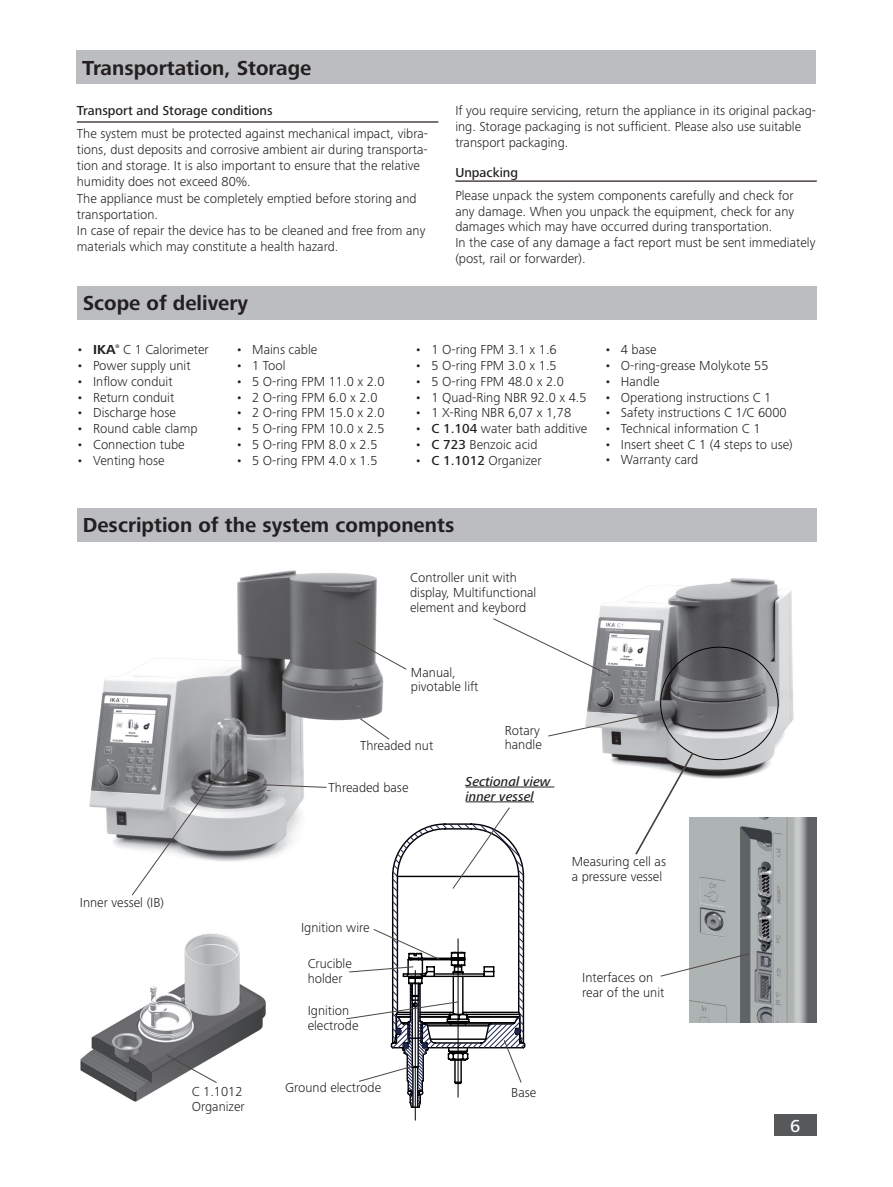
<style>
.page{position:relative;width:893px;height:1187px;background:#fff}
.page>*{position:absolute;margin:0;border:0;box-sizing:border-box;transform-origin:0 0}
.t1{font:700 21px "Frutiger Next IKA";color:#231f20}
.t2{font:500 18px "Frutiger Next IKA";color:#fff}
.t3{font:300 13.5px/16.2px "Frutiger Next IKA";color:#231f20}
.t4{font:500 13.5px "Frutiger Next IKA";color:#231f20}
.t5{font:italic 500 13.5px/14.9px "Frutiger Next IKA";color:#231f20}
.t6{font:700 13.5px "Frutiger Next IKA";color:#231f20}
.t7{font:700 5.25px "Frutiger Next IKA";color:#231f20}
.s1{font-weight:300}
.s2{font-weight:500}
</style>
<div class="page">
<div style="left:774px;top:1114px;width:42px;height:21px;background:#57585a"></div>
<img style="left:89px;top:570px;width:295px;height:291px">
<hr style="left:77px;top:121px;width:361px;height:2px;background:#4d4542">
<hr style="left:455px;top:180px;width:362px;height:2px;background:#4d4542">
<img style="left:690px;top:817px;width:127px;height:205px">
<svg style="left:660px;top:952px;width:90px;height:24px"></svg>
<img style="left:587px;top:578px;width:207px;height:201px">
<svg style="left:493px;top:617px;width:119px;height:59px"></svg>
<svg style="left:131px;top:758px;width:99px;height:138px"></svg>
<svg style="left:356px;top:641px;width:51px;height:29px"></svg>
<hr style="left:664px;top:812px;width:1px;height:312px;background:#000001">
<hr style="left:415px;top:970px;width:1px;height:150px;background:#000001">
<hr style="left:621px;top:988px;width:1px;height:109px;background:#000001">
<hr style="left:466px;top:786px;width:88px;height:1px;background:#231f20">
<hr style="left:466px;top:801px;width:68px;height:1px;background:#231f20">
<svg style="left:345px;top:806px;width:181px;height:302px"></svg>
<svg style="left:635px;top:752px;width:58px;height:102px"></svg>
<svg style="left:548px;top:712px;width:106px;height:24px"></svg>
<svg style="left:359px;top:717px;width:31px;height:23px"></svg>
<svg style="left:262px;top:784px;width:65px;height:4px"></svg>
<img style="left:80px;top:933px;width:186px;height:169px">
<svg style="left:166px;top:1054px;width:52px;height:29px"></svg>
<div style="left:76px;top:50px;width:740px;height:34px;background:#bcbdc0"></div>
<div style="left:77px;top:286px;width:739px;height:33px;background:#bcbdc0"></div>
<div style="left:77px;top:507px;width:739px;height:34px;background:#bcbdc0"></div>
<h1 class="t1" style="left:82px;top:56px;width:231px">Transportation, Storage</h1>
<p class="t4" style="left:77px;top:103px;width:197px">Transport and Storage conditions</p>
<p class="t3" style="left:77px;top:125px;width:353px">The system must be protected against mechanical impact, vibra&shy;tions, dust deposits and corrosive ambient air during transporta&shy;tion and storage. It is also important to ensure that the relative humidity does not exceed 80%.<br>The appliance must be completely emptied before storing and transportation.<br>In case of repair the device has to be cleaned and free from any materials which may constitute a health hazard.</p>
<h1 class="t1" style="left:83px;top:291px;width:167px">Scope of delivery</h1>
<p class="t3" style="left:455px;top:102px;width:362px">If you require servicing, return the appliance in its original packag&shy;ing. Storage packaging is not sufficient. Please also use suitable transport packaging.</p>
<p class="t4" style="left:455px;top:165px;width:64px">Unpacking</p>
<p class="t3" style="left:455px;top:187px;width:362px;line-height:15.8px">Please unpack the system components carefully and check for any damage. When you unpack the equipment, check for any damages which may have occurred during transportation.<br>In the case of any damage a fact report must be sent immediately (post, rail or forwarder).</p>
<p class="t6" style="left:77px;top:342px;width:40px"><span class="s1">•</span> IKA</p>
<p class="t7" style="left:116px;top:343px;width:6px">®</p>
<p class="t3" style="left:123px;top:342px;width:87px">C 1 Calorimeter</p>
<p class="t3" style="left:77px;top:357px;width:116px">• Power supply unit</p>
<p class="t3" style="left:77px;top:373px;width:97px">• Inflow conduit</p>
<p class="t3" style="left:77px;top:389px;width:99px">• Return conduit</p>
<p class="t3" style="left:77px;top:405px;width:101px">• Discharge hose</p>
<p class="t3" style="left:77px;top:420px;width:122px">• Round cable clamp</p>
<p class="t3" style="left:77px;top:436px;width:110px">• Connection tube</p>
<p class="t3" style="left:77px;top:452px;width:90px">• Venting hose</p>
<p class="t3" style="left:236px;top:342px;width:83px">• Mains cable</p>
<p class="t3" style="left:236px;top:357px;width:51px">• 1 Tool</p>
<p class="t3" style="left:236px;top:373px;width:150px">• 5 O-ring FPM 11.0 x 2.0</p>
<p class="t3" style="left:236px;top:389px;width:143px">• 2 O-ring FPM 6.0 x 2.0</p>
<p class="t3" style="left:236px;top:405px;width:150px">• 2 O-ring FPM 15.0 x 2.0</p>
<p class="t3" style="left:236px;top:420px;width:150px">• 5 O-ring FPM 10.0 x 2.5</p>
<p class="t3" style="left:236px;top:436px;width:143px">• 5 O-ring FPM 8.0 x 2.5</p>
<p class="t3" style="left:236px;top:452px;width:143px">• 5 O-ring FPM 4.0 x 1.5</p>
<p class="t3" style="left:415px;top:342px;width:143px">• 1 O-ring FPM 3.1 x 1.6</p>
<p class="t3" style="left:415px;top:357px;width:143px">• 5 O-ring FPM 3.0 x 1.5</p>
<p class="t3" style="left:415px;top:373px;width:150px">• 5 O-ring FPM 48.0 x 2.0</p>
<p class="t3" style="left:415px;top:389px;width:173px">• 1 Quad-Ring NBR 92.0 x 4.5</p>
<p class="t3" style="left:415px;top:405px;width:158px">• 1 X-Ring NBR 6,07 x 1,78</p>
<p class="t3" style="left:415px;top:420px;width:174px">• <span class="s2">C 1.104</span> water bath additive</p>
<p class="t3" style="left:415px;top:436px;width:124px">• <span class="s2">C 723</span> Benzoic acid</p>
<p class="t3" style="left:415px;top:452px;width:128px">• <span class="s2">C 1.1012</span> Organizer</p>
<h1 class="t1" style="left:83px;top:513px;width:373px">Description of the system components</h1>
<p class="t3" style="left:410px;top:570px;width:128px;line-height:14.9px">Controller unit with display, Multifunctional element and keybord</p>
<p class="t3" style="left:604px;top:342px;width:54px">• 4 base</p>
<p class="t3" style="left:604px;top:357px;width:166px">• O-ring-grease Molykote 55</p>
<p class="t3" style="left:604px;top:373px;width:57px">• Handle</p>
<p class="t3" style="left:604px;top:389px;width:169px">• Operationg instructions C 1</p>
<p class="t3" style="left:604px;top:405px;width:184px">• Safety instructions C 1/C 6000</p>
<p class="t3" style="left:604px;top:420px;width:158px">• Technical information C 1</p>
<p class="t3" style="left:604px;top:436px;width:190px">• Insert sheet C 1 (4 steps to use)</p>
<p class="t3" style="left:604px;top:451px;width:95px">• Warranty card</p>
<p class="t3" style="left:411px;top:664px;width:69px;line-height:14.9px">Manual, pivotable lift</p>
<p class="t3" style="left:505px;top:722px;width:37px">Rotary</p>
<p class="t3" style="left:360px;top:737px;width:75px">Threaded nut</p>
<p class="t3" style="left:505px;top:736px;width:39px">handle</p>
<p class="t3" style="left:329px;top:778px;width:81px">Threaded base</p>
<p class="t5" style="left:466px;top:774px;width:87px">Sectional view inner vessel</p>
<p class="t3" style="left:80px;top:893px;width:86px">Inner vessel (IB)</p>
<p class="t3" style="left:192px;top:1084px;width:55px;line-height:14.9px">C 1.1012<br>Organizer</p>
<p class="t3" style="left:301px;top:919px;width:70px">Ignition wire</p>
<p class="t3" style="left:308px;top:956px;width:46px;line-height:14.9px">Crucible holder</p>
<p class="t3" style="left:308px;top:1003px;width:52px;line-height:14.9px">Ignition electrode</p>
<p class="t3" style="left:285px;top:1079px;width:97px">Ground electrode</p>
<p class="t3" style="left:511px;top:1084px;width:27px">Base</p>
<p class="t3" style="left:572px;top:853px;width:96px;line-height:14.9px">Measuring cell as a pressure vessel</p>
<p class="t3" style="left:582px;top:970px;width:84px;line-height:14.9px">Interfaces on rear of the unit</p>
<h2 class="t2" style="left:790px;top:1115px;width:12px">6</h2>
</div>
